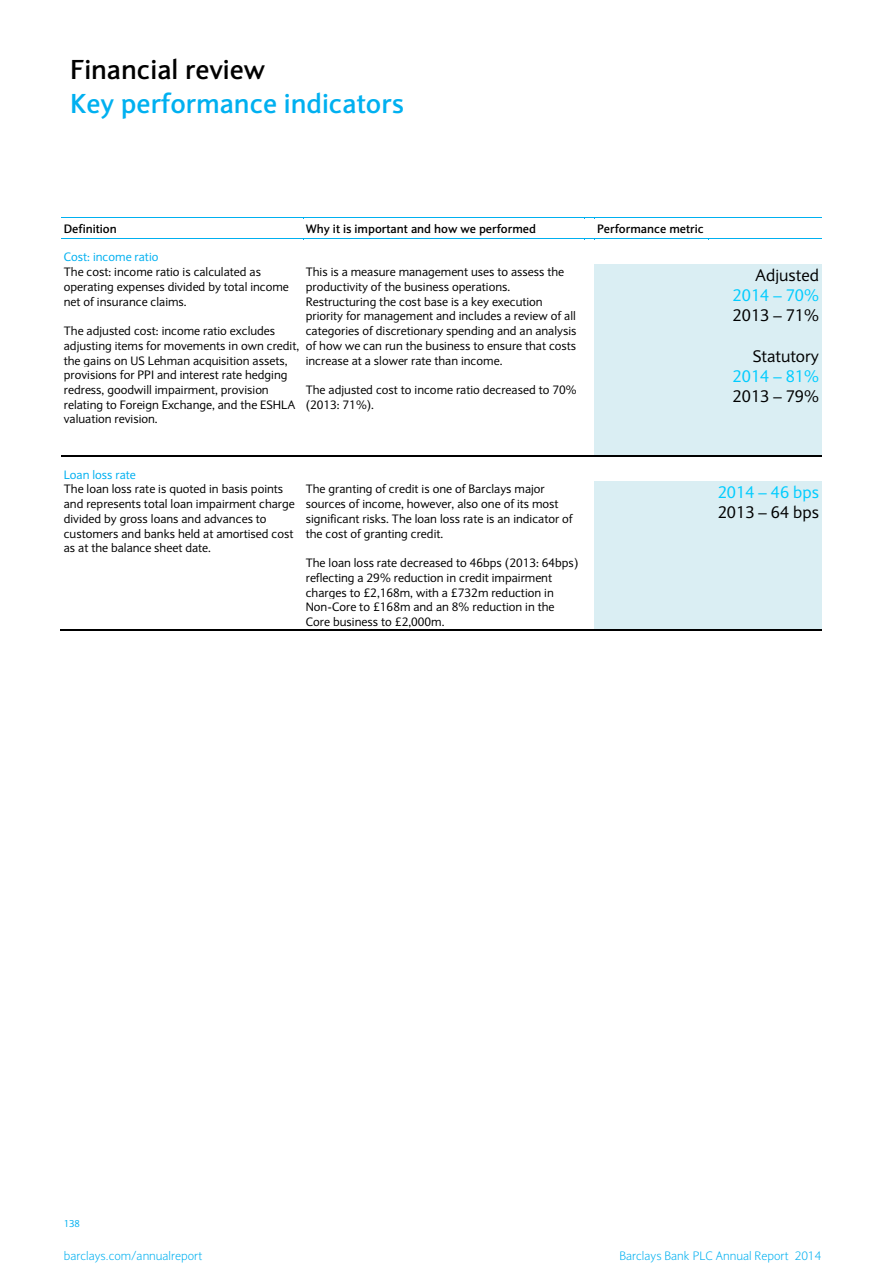
<style>
.page{position:relative;width:893px;height:1263px;background:#fff}
.page>*{position:absolute;margin:0;border:0;box-sizing:border-box;transform-origin:0 0}
.t1{font:700 27px "Expert Sans";color:#00b0f0}
.t2{font:700 27px "Expert Sans";color:#000}
.t3{font:16.5px "Expert Sans";color:#000}
.t4{font:16.5px "Expert Sans";color:#0cf}
.t5{font:12px/14.7px "Expert Sans";color:#000}
.t6{font:700 12px "Expert Sans";color:#000}
.t7{font:300 12px "Expert Sans";color:#00b0f0}
.t8{font:12px "Expert Sans";color:#00b0f0}
.t9{font:9.75px "Expert Sans";color:#00b0f0}
</style>
<div class="page">
<hr style="left:61px;top:217px;width:242px;height:1px;background:#00b0f0">
<hr style="left:303px;top:217px;width:281px;height:1px;background:#00b0f0">
<svg style="left:584px;top:217px;width:11px;height:2px"></svg>
<hr style="left:595px;top:217px;width:227px;height:1px;background:#00b0f0">
<hr style="left:61px;top:239px;width:242px;height:1px;background:#00b0f0">
<hr style="left:303px;top:239px;width:281px;height:1px;background:#00b0f0">
<hr style="left:594px;top:239px;width:114px;height:1px;background:#00b0f0">
<hr style="left:708px;top:239px;width:114px;height:1px;background:#00b0f0">
<div style="left:594px;top:265px;width:228px;height:191px;background:#daeef3"></div>
<hr style="left:61px;top:456px;width:242px;height:1px;background:#000">
<hr style="left:303px;top:456px;width:281px;height:1px;background:#000">
<hr style="left:594px;top:456px;width:114px;height:1px;background:#000">
<hr style="left:708px;top:456px;width:114px;height:1px;background:#000">
<div style="left:594px;top:482px;width:228px;height:147px;background:#daeef3"></div>
<hr style="left:60px;top:629px;width:243px;height:1px;background:#000">
<hr style="left:302px;top:629px;width:282px;height:1px;background:#000">
<hr style="left:594px;top:629px;width:228px;height:1px;background:#000">
<h1 class="t2" style="left:70px;top:52px;width:196px">Financial review</h1>
<h1 class="t1" style="left:70px;top:86px;width:335px">Key performance indicators</h1>
<p class="t6" style="left:64px;top:221px;width:54px">Definition</p>
<p class="t6" style="left:306px;top:221px;width:232px">Why it is important and how we performed</p>
<p class="t6" style="left:597px;top:221px;width:108px">Performance metric</p>
<p class="t8" style="left:64px;top:252px;width:96px">Cost: income ratio</p>
<p class="t5" style="left:64px;top:266px;width:227px">The cost: income ratio is calculated as operating expenses divided by total income net of insurance claims.</p>
<p class="t5" style="left:64px;top:324px;width:237px">The adjusted cost: income ratio excludes adjusting items for movements in own credit, the gains on US Lehman acquisition assets, provisions for PPI and interest rate hedging redress, goodwill impairment, provision relating to Foreign Exchange, and the ESHLA valuation revision.</p>
<p class="t5" style="left:306px;top:266px;width:272px">This is a measure management uses to assess the productivity of the business operations.<br>Restructuring the cost base is a key execution priority for management and includes a review of all categories of discretionary spending and an analysis of how we can run the business to ensure that costs increase at a slower rate than income.</p>
<p class="t5" style="left:306px;top:383px;width:272px">The adjusted cost to income ratio decreased to 70% (2013: 71%).</p>
<h2 class="t3" style="left:755px;top:268px;width:65px">Adjusted</h2>
<h2 class="t4" style="left:733px;top:288px;width:88px">2014 – 70%</h2>
<h2 class="t3" style="left:733px;top:308px;width:88px">2013 – 71%</h2>
<h2 class="t3" style="left:753px;top:349px;width:68px">Statutory</h2>
<h2 class="t4" style="left:733px;top:369px;width:88px">2014 – 81%</h2>
<h2 class="t3" style="left:733px;top:389px;width:88px">2013 – 79%</h2>
<p class="t8" style="left:64px;top:470px;width:74px">Loan loss rate</p>
<p class="t5" style="left:64px;top:483px;width:232px">The loan loss rate is quoted in basis points and represents total loan impairment charge divided by gross loans and advances to customers and banks held at amortised cost as at the balance sheet date.</p>
<p class="t5" style="left:306px;top:483px;width:268px">The granting of credit is one of Barclays major sources of income, however, also one of its most significant risks. The loan loss rate is an indicator of the cost of granting credit.</p>
<p class="t5" style="left:306px;top:556px;width:274px">The loan loss rate decreased to 46bps (2013: 64bps) reflecting a 29% reduction in credit impairment charges to £2,168m, with a £732m reduction in Non-Core to £168m and an 8% reduction in the Core business to £2,000m.</p>
<h2 class="t4" style="left:718px;top:485px;width:103px">2014 – 46 bps</h2>
<h2 class="t3" style="left:718px;top:505px;width:103px">2013 – 64 bps</h2>
<p class="t9" style="left:64px;top:1219px;width:18px">138</p>
<p class="t7" style="left:64px;top:1248px;width:140px">barclays.com/annualreport</p>
<p class="t7" style="left:619px;top:1248px;width:203px">Barclays Bank PLC Annual Report 2014</p>
</div>
